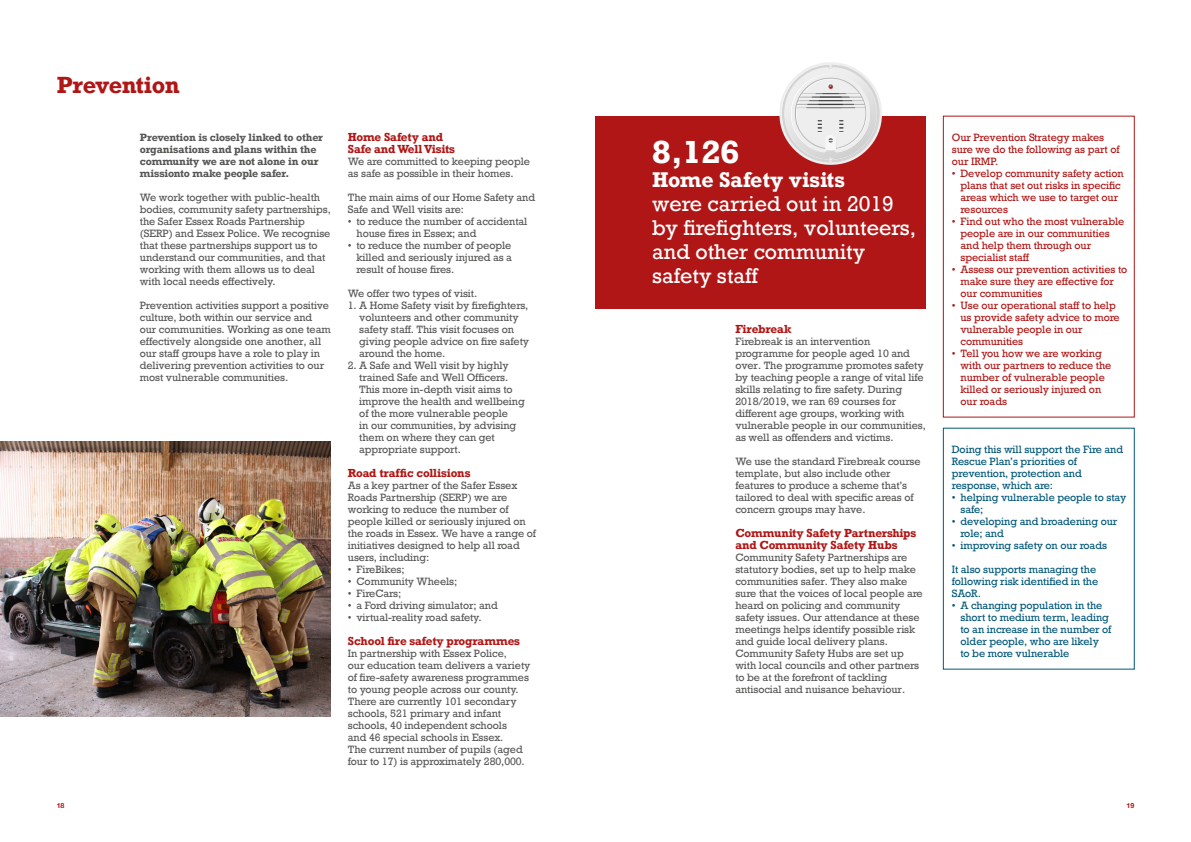
<style>
.page{position:relative;width:1191px;height:842px;background:#fff}
.page>*{position:absolute;margin:0;border:0;box-sizing:border-box;transform-origin:0 0}
.Rockwell_Info{font:700 30px "Rockwell";color:#fff}
._22pt_Title_Intro_Re{font:700 22px "Rockwell";letter-spacing:-.02em;color:#af1615}
.Rockwell_Info-2{font:20px/24px "Rockwell";color:#fff}
._11pt_Heading{font:700 11px/12px "Rockwell";letter-spacing:-.01em;color:#af1615}
._10pt_Body_Copy{font:10px/12px "Rockwell";letter-spacing:-.01em;color:#575756}
.IRMP_Bullets{font:10px/12px "Rockwell";letter-spacing:-.01em;color:#af1615}
.F_RP_Bullets{font:10px/12px "Rockwell";letter-spacing:-.01em;color:#005779}
._10pt_Body_Bold{font:700 10px/12px "Rockwell";letter-spacing:-.02em;color:#575756}
.t1{font:700 7px "Helvetica Neue";color:#af1615}
.s1{font-weight:700}
</style>
<div class="page">
<div style="left:595px;top:117px;width:331px;height:192px;background:#af1615"></div>
<svg style="left:779px;top:62px;width:103px;height:103px"></svg>
<div style="left:942px;top:116px;width:192px;height:302px;border:1px solid #af1615"></div>
<img style="left:0;top:441px;width:330px;height:276px">
<p class="_22pt_Title_Intro_Re" style="left:57px;top:70px;width:125px">Prevention</p>
<p class="_10pt_Body_Bold" style="left:140px;top:131px;width:185px">Prevention is closely linked to other organisations and plans within the community we are not alone in our missionto make people safer.</p>
<p class="_10pt_Body_Copy" style="left:140px;top:191px;width:192px">We work together with public-health bodies, community safety partnerships, the Safer Essex Roads Partnership (SERP) and Essex Police. We recognise that these partnerships support us to understand our communities, and that working with them allows us to deal with local needs effectively.</p>
<p class="_10pt_Body_Copy" style="left:140px;top:299px;width:192px">Prevention activities support a positive culture, both within our service and our communities. Working as one team effectively alongside one another, all our staff groups have a role to play in delivering prevention activities to our most vulnerable communities.</p>
<p class="_11pt_Heading" style="left:348px;top:131px;width:109px">Home Safety and<br>Safe and Well Visits</p>
<p class="_10pt_Body_Copy" style="left:348px;top:155px;width:184px">We are committed to keeping people as safe as possible in their homes.</p>
<p class="_10pt_Body_Copy" style="left:348px;top:191px;width:189px">The main aims of our Home Safety and<br>Safe and Well visits are:</p>
<p class="_10pt_Body_Copy" style="left:356px;top:215px;width:172px;text-indent:-9px">• to reduce the number of accidental house fires in Essex; and</p>
<p class="_10pt_Body_Copy" style="left:356px;top:239px;width:157px;text-align:justify;text-indent:-9px">• to reduce the number of people killed and seriously injured as a result of house fires.</p>
<p class="_10pt_Body_Copy" style="left:348px;top:287px;width:131px">We offer two types of visit.</p>
<p class="_10pt_Body_Copy" style="left:359px;top:299px;width:171px;text-indent:-11px">1. A Home Safety visit by firefighters, volunteers and other community safety staff. This visit focuses on giving people advice on fire safety around the home.</p>
<p class="_10pt_Body_Copy" style="left:359px;top:359px;width:167px;text-indent:-11px">2. A Safe and Well visit by highly trained Safe and Well Officers.<br>This more in-depth visit aims to improve the health and wellbeing of the more vulnerable people<br>in our communities, by advising them on where they can get appropriate support.</p>
<p class="_11pt_Heading" style="left:348px;top:467px;width:124px">Road traffic collisions</p>
<p class="_10pt_Body_Copy" style="left:348px;top:479px;width:190px">As a key partner of the Safer Essex<br>Roads Partnership (SERP) we are working to reduce the number of people killed or seriously injured on the roads in Essex. We have a range of initiatives designed to help all road users, including:</p>
<p class="_10pt_Body_Copy" style="left:348px;top:563px;width:58px">• FireBikes;</p>
<p class="_10pt_Body_Copy" style="left:348px;top:575px;width:111px">• Community Wheels;</p>
<p class="_10pt_Body_Copy" style="left:348px;top:587px;width:55px">• FireCars;</p>
<p class="_10pt_Body_Copy" style="left:348px;top:599px;width:151px">• a Ford driving simulator; and</p>
<p class="_10pt_Body_Copy" style="left:348px;top:611px;width:135px">• virtual-reality road safety.</p>
<p class="_11pt_Heading" style="left:348px;top:635px;width:174px">School fire safety programmes</p>
<p class="_10pt_Body_Copy" style="left:348px;top:647px;width:161px">In partnership with Essex Police,</p>
<p class="_10pt_Body_Copy" style="left:348px;top:659px;width:184px">our education team delivers a variety of fire-safety awareness programmes to young people across our county.<br>There are currently 101 secondary schools, 521 primary and infant schools, 40 independent schools<br>and 46 special schools in Essex.<br>The current number of pupils (aged four to 17) is approximately 280,000.</p>
<p class="Rockwell_Info" style="left:652px;top:133px;width:89px">8,126</p>
<p class="Rockwell_Info-2" style="left:652px;top:168px;width:265px"><span class="s1">Home Safety visits<br></span>were carried out in 2019 by firefighters, volunteers, and other community safety staff</p>
<p class="_11pt_Heading" style="left:735px;top:323px;width:57px">Firebreak</p>
<p class="_10pt_Body_Copy" style="left:735px;top:335px;width:192px">Firebreak is an intervention programme for people aged 10 and over. The programme promotes safety by teaching people a range of vital life skills relating to fire safety. During 2018/2019, we ran 69 courses for different age groups, working with vulnerable people in our communities, as well as offenders and victims.</p>
<p class="_10pt_Body_Copy" style="left:735px;top:455px;width:187px">We use the standard Firebreak course template, but also include other features to produce a scheme that’s tailored to deal with specific areas of concern groups may have.</p>
<p class="_11pt_Heading" style="left:735px;top:527px;width:182px">Community Safety Partnerships and Community Safety Hubs</p>
<p class="_10pt_Body_Copy" style="left:735px;top:551px;width:189px">Community Safety Partnerships are statutory bodies, set up to help make communities safer. They also make sure that the voices of local people are heard on policing and community safety issues. Our attendance at these meetings helps identify possible risk and guide local delivery plans.<br>Community Safety Hubs are set up with local councils and other partners to be at the forefront of tackling antisocial and nuisance behaviour.</p>
<p class="IRMP_Bullets" style="left:951px;top:131px;width:169px">Our Prevention Strategy makes sure we do the following as part of our IRMP.</p>
<p class="IRMP_Bullets" style="left:960px;top:167px;width:165px;text-indent:-9px">• Develop community safety action plans that set out risks in specific areas which we use to target our resources</p>
<p class="IRMP_Bullets" style="left:960px;top:215px;width:165px;text-indent:-9px">• Find out who the most vulnerable people are in our communities and help them through our specialist staff</p>
<p class="IRMP_Bullets" style="left:960px;top:263px;width:168px;text-indent:-9px">• Assess our prevention activities to make sure they are effective for our communities</p>
<p class="IRMP_Bullets" style="left:960px;top:299px;width:161px;text-indent:-9px">• Use our operational staff to help us provide safety advice to more vulnerable people in our communities</p>
<p class="IRMP_Bullets" style="left:960px;top:347px;width:152px;text-indent:-9px">• Tell you how we are working with our partners to reduce the number of vulnerable people killed or seriously injured on our roads</p>
<p class="F_RP_Bullets" style="left:951px;top:443px;width:173px">Doing this will support the Fire and<br>Rescue Plan’s priorities of prevention, protection and response, which are:</p>
<p class="F_RP_Bullets" style="left:960px;top:491px;width:167px;text-indent:-9px">• helping vulnerable people to stay safe;</p>
<p class="F_RP_Bullets" style="left:960px;top:515px;width:158px;text-indent:-9px">• developing and broadening our role; and</p>
<p class="F_RP_Bullets" style="left:951px;top:539px;width:157px">• improving safety on our roads</p>
<p class="F_RP_Bullets" style="left:951px;top:563px;width:148px">It also supports managing the following risk identified in the<br>SAoR.</p>
<p class="F_RP_Bullets" style="left:960px;top:599px;width:152px;text-indent:-9px">• A changing population in the short to medium term, leading to an increase in the number of older people, who are likely<br>to be more vulnerable</p>
<p class="t1" style="left:57px;top:800px;width:9px">18</p>
<p class="t1" style="left:1126px;top:800px;width:9px">19</p>
</div>
